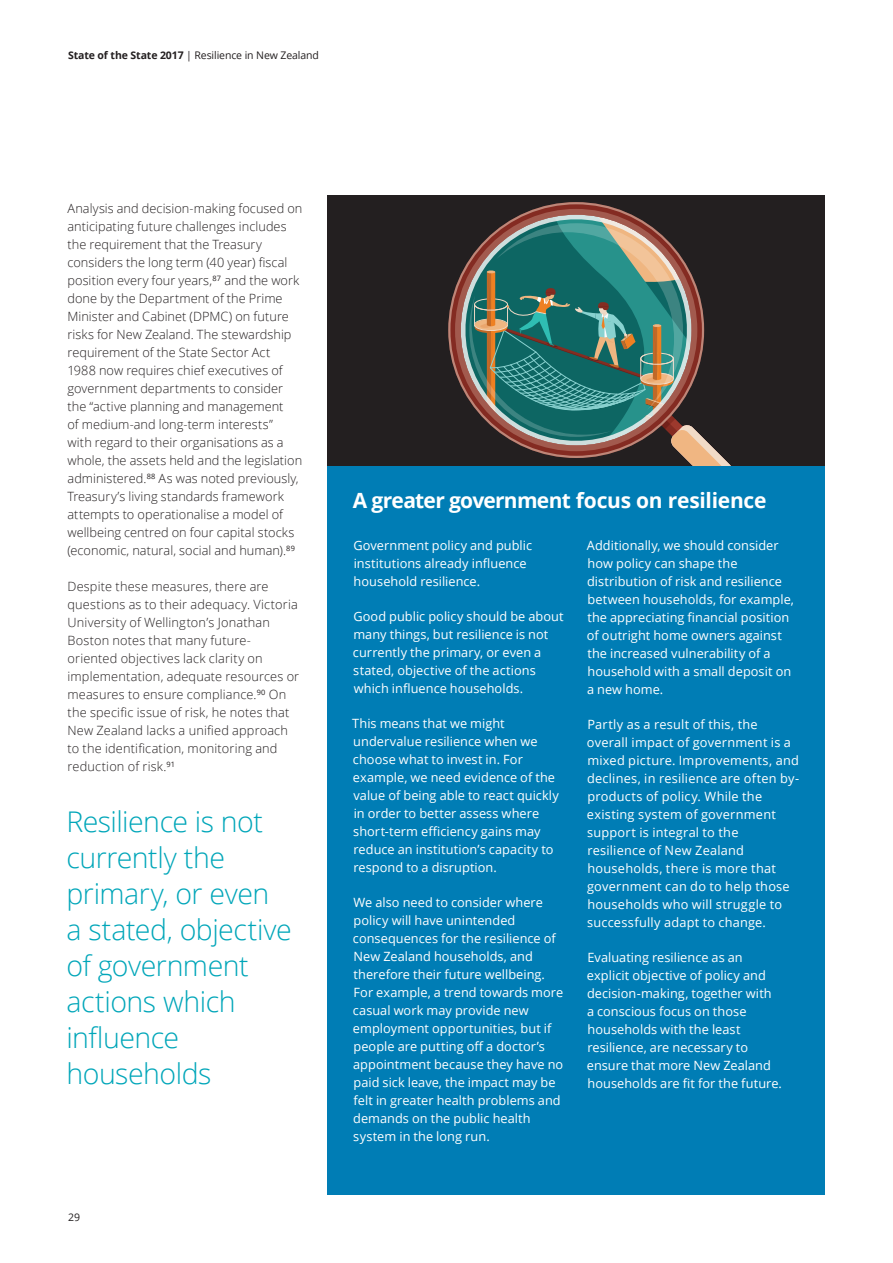
<style>
.page{position:relative;width:893px;height:1263px;background:#fff}
.page>*{position:absolute;margin:0;border:0;box-sizing:border-box;transform-origin:0 0}
.Quote_pullout__mediu{font:300 28.5px/36px "Open Sans";letter-spacing:-.015em;color:#00a6b9}
.Shit_n_a_Box_Title{font:700 21px "Open Sans";letter-spacing:-.03em;color:#fff}
.Body_copy__white_8_5{font:12.75px/18px "Open Sans";letter-spacing:.005em;color:#fff}
.Body_copy__8_5_12pt{font:300 12.75px/18px "Open Sans";letter-spacing:.005em;color:#231f20}
.t1{font:10.5px "Open Sans";letter-spacing:-.01em;color:#231f20}
.s1{font-weight:700}
</style>
<div class="page">
<div style="left:327px;top:461px;width:498px;height:734px;background:#007db5"></div>
<div style="left:327px;top:195px;width:498px;height:270px;background:#231f20"></div>
<svg style="left:450px;top:204px;width:180px;height:180px"></svg>
<svg style="left:460px;top:214px;width:270px;height:251px"></svg>
<p class="t1" style="left:68px;top:48px;width:252px"><span class="s1">State of the State 2017</span> | Resilience in New Zealand</p>
<p class="Body_copy__8_5_12pt" style="left:68px;top:199px;width:236px">Analysis and decision-making focused on anticipating future challenges includes the requirement that the Treasury considers the long term (40 year) fiscal position every four years,<sup>87</sup> and the work done by the Department of the Prime Minister and Cabinet (DPMC) on future risks for New Zealand. The stewardship requirement of the State Sector Act<br>1988 now requires chief executives of government departments to consider the “active planning and management<br>of medium-and long-term interests”<br>with regard to their organisations as a whole, the assets held and the legislation administered.<sup>88</sup> As was noted previously, Treasury’s living standards framework attempts to operationalise a model of wellbeing centred on four capital stocks (economic, natural, social and human).<sup>89</sup></p>
<p class="Body_copy__8_5_12pt" style="left:68px;top:577px;width:233px">Despite these measures, there are questions as to their adequacy. Victoria University of Wellington’s Jonathan Boston notes that many future&shy;oriented objectives lack clarity on implementation, adequate resources or measures to ensure compliance.<sup>90</sup> On the specific issue of risk, he notes that New Zealand lacks a unified approach to the identification, monitoring and reduction of risk.<sup>91</sup></p>
<p class="Quote_pullout__mediu" style="left:66px;top:803px;width:227px">Resilience is not currently the primary, or even<br>a stated, objective of government actions which influence households</p>
<p class="t1" style="left:68px;top:1210px;width:13px">29</p>
<p class="Shit_n_a_Box_Title" style="left:353px;top:485px;width:415px">A greater government focus on resilience</p>
<p class="Body_copy__white_8_5" style="left:353px;top:536px;width:180px">Government policy and public institutions already influence household resilience.</p>
<p class="Body_copy__white_8_5" style="left:353px;top:607px;width:212px">Good public policy should be about many things, but resilience is not currently the primary, or even a stated, objective of the actions which influence households.</p>
<p class="Body_copy__white_8_5" style="left:352px;top:714px;width:208px">This means that we might undervalue resilience when we choose what to invest in. For example, we need evidence of the value of being able to react quickly in order to better assess where short-term efficiency gains may reduce an institution’s capacity to respond to a disruption.</p>
<p class="Body_copy__white_8_5" style="left:353px;top:893px;width:212px">We also need to consider where policy will have unintended consequences for the resilience of<br>New Zealand households, and therefore their future wellbeing.<br>For example, a trend towards more casual work may provide new employment opportunities, but if people are putting off a doctor’s appointment because they have no paid sick leave, the impact may be felt in greater health problems and demands on the public health system in the long run.</p>
<p class="Body_copy__white_8_5" style="left:587px;top:536px;width:209px">Additionally, we should consider how policy can shape the distribution of risk and resilience between households, for example, the appreciating financial position of outright home owners against the increased vulnerability of a household with a small deposit on a new home.</p>
<p class="Body_copy__white_8_5" style="left:587px;top:715px;width:214px">Partly as a result of this, the overall impact of government is a mixed picture. Improvements, and declines, in resilience are often by&shy;products of policy. While the existing system of government support is integral to the resilience of New Zealand households, there is more that government can do to help those households who will struggle to successfully adapt to change.</p>
<p class="Body_copy__white_8_5" style="left:587px;top:948px;width:196px">Evaluating resilience as an explicit objective of policy and decision-making, together with<br>a conscious focus on those households with the least resilience, are necessary to ensure that more New Zealand households are fit for the future.</p>
</div>
